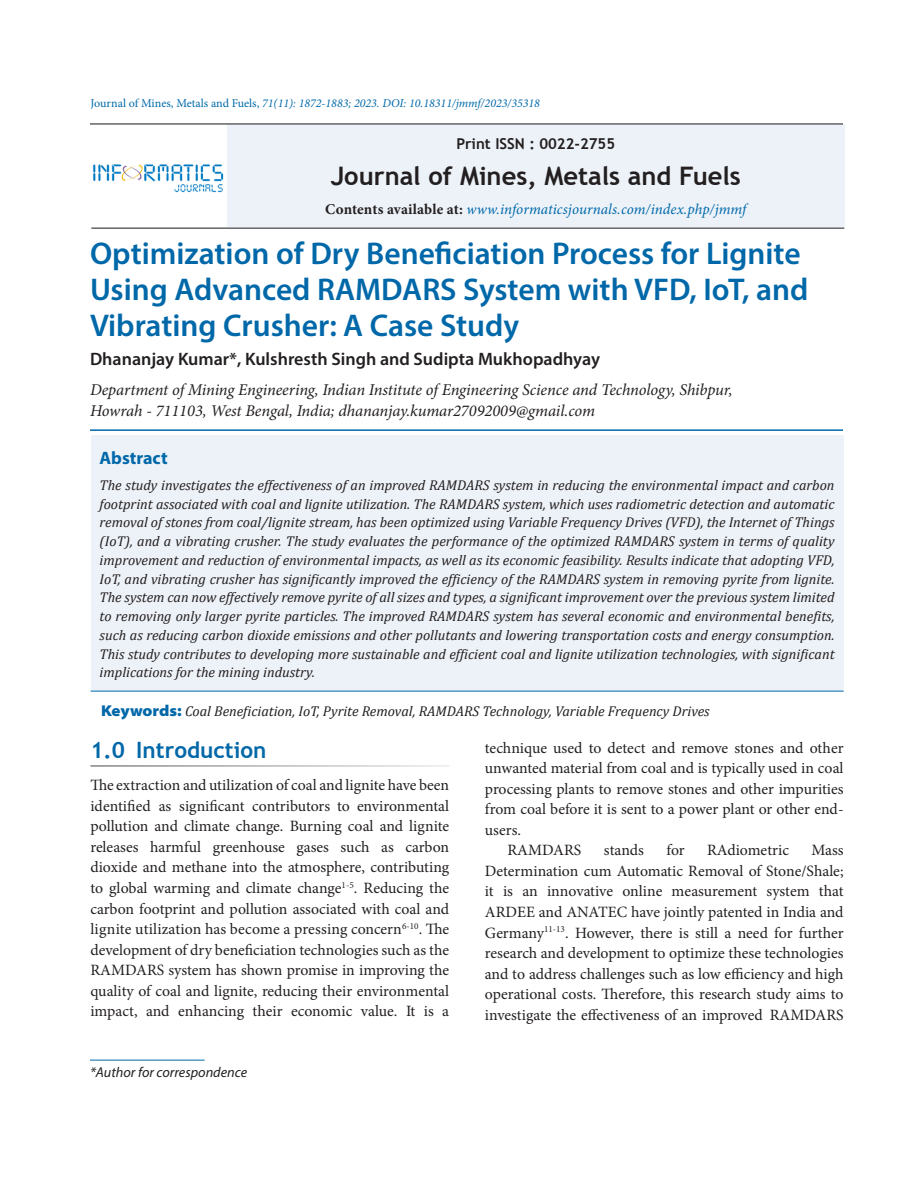
<style>
.page{position:relative;width:918px;height:1188px;background:#fff}
.page>*{position:absolute;margin:0;border:0;box-sizing:border-box;transform-origin:0 0}
.AT{font:600 31.5px/36px "Myriad Pro";color:#0068a9}
.Abs_Text1{font:700 25.5px "Trebuchet MS";color:#231f20}
.t1{font:700 22.5px "Trebuchet MS";color:#0068a9}
.Author{font:600 18px "Myriad Pro";color:#231f20}
.Abs_Head{font:700 18px "Myriad Pro";color:#0068a9}
.Affiliation{font:italic 16.5px/21px "Minion Pro";letter-spacing:-.01em;color:#231f20}
.Text{font:15.75px/20.5px "Minion Pro";letter-spacing:-.005em;color:#231f20;text-align:justify}
.Text_Ind{font:15.75px/20.5px "Minion Pro";letter-spacing:-.005em;color:#231f20;text-align:justify}
.Abs_Text1-2{font:italic 15px "Minion Pro";color:#0069aa}
.Abs_Text1-3{font:700 15px "Trebuchet MS";color:#231f20}
.Abs_Text1-4{font:italic 14.25px/18.8px "Cambria";color:#231f20;text-align:justify}
.Keyword{font:italic 14.25px "Cambria";color:#231f20}
.Footnote1{font:italic 14.25px "Myriad Pro";color:#231f20}
.t2{font:italic 12px "Minion Pro";color:#006aaa}
.s1{font-style:normal}
.s2{font-weight:700;font-style:normal;color:#231f20}
.s3{font-family:"Myriad Pro";font-weight:900;font-style:normal;font-stretch:semi-expanded;font-size:15.75px;color:#0068a9}
</style>
<div class="page">
<div style="left:91px;top:435px;width:753px;height:256px;background:#edf2f8"></div>
<hr style="left:91px;top:691px;width:753px;height:1px;background:#0068a9">
<hr style="left:90px;top:1060px;width:115px;height:1px;background:#0068a9">
<hr style="left:90px;top:429px;width:753px;height:2px;background:#0068a9">
<div style="left:227px;top:124px;width:617px;height:103px;background:#edf2f8"></div>
<img style="left:93px;top:164px;width:131px;height:29px">
<hr style="left:90px;top:123px;width:753px;height:2px;background:#636366">
<hr style="left:91px;top:227px;width:753px;height:2px;background:#636366">
<p class="t2" style="left:91px;top:95px;width:451px"><span class="s1">Journal of Mines, Metals and Fuels,</span> 71(11): 1872-1883; 2023. DOI: 10.18311/jmmf/2023/35318</p>
<p class="Abs_Text1-3" style="left:456px;top:134px;width:160px">Print ISSN : 0022-2755</p>
<p class="Abs_Text1" style="left:331px;top:160px;width:412px">Journal of Mines, Metals and Fuels</p>
<p class="Abs_Text1-2" style="left:325px;top:199px;width:423px"><span class="s2">Contents available at:</span> www.informaticsjournals.com/index.php/jmmf</p>
<p class="AT" style="left:90px;top:235px;width:720px">Optimization of Dry Beneficiation Process for Lignite<br>Using Advanced RAMDARS System with VFD, IoT, and<br>Vibrating Crusher: A Case Study</p>
<p class="Author" style="left:90px;top:347px;width:512px">Dhananjay Kumar*, Kulshresth Singh and Sudipta Mukhopadhyay</p>
<p class="Affiliation" style="left:90px;top:379px;width:644px">Department of Mining Engineering, Indian Institute of Engineering Science and Technology, Shibpur,<br>Howrah - 711103, West Bengal, India; dhananjay.kumar27092009@gmail.com</p>
<p class="Abs_Head" style="left:100px;top:446px;width:70px">Abstract</p>
<p class="Abs_Text1-4" style="left:100px;top:475px;width:737px">The study investigates the effectiveness of an improved RAMDARS system in reducing the environmental impact and carbon footprint associated with coal and lignite utilization. The RAMDARS system, which uses radiometric detection and automatic removal of stones from coal/lignite stream, has been optimized using Variable Frequency Drives (VFD), the Internet of Things (IoT), and a vibrating crusher. The study evaluates the performance of the optimized RAMDARS system in terms of quality improvement and reduction of environmental impacts, as well as its economic feasibility. Results indicate that adopting VFD, IoT, and vibrating crusher has significantly improved the efficiency of the RAMDARS system in removing pyrite from lignite.<br>The system can now effectively remove pyrite of all sizes and types, a significant improvement over the previous system limited to removing only larger pyrite particles. The improved RAMDARS system has several economic and environmental benefits, such as reducing carbon dioxide emissions and other pollutants and lowering transportation costs and energy consumption.<br>This study contributes to developing more sustainable and efficient coal and lignite utilization technologies, with significant implications for the mining industry.</p>
<p class="Keyword" style="left:101px;top:701px;width:610px"><span class="s3">Keywords:</span> Coal Beneficiation, IoT, Pyrite Removal, RAMDARS Technology, Variable Frequency Drives</p>
<h1 class="t1" style="left:90px;top:736px;width:178px">1.0 Introduction</h1>
<p class="Text" style="left:90px;top:775px;width:360px">The extraction and utilization of coal and lignite have been identified as significant contributors to environmental pollution and climate change. Burning coal and lignite releases harmful greenhouse gases such as carbon dioxide and methane into the atmosphere, contributing to global warming and climate change<sup>1-5</sup>. Reducing the carbon footprint and pollution associated with coal and lignite utilization has become a pressing concern<sup>6-10</sup>. The development of dry beneficiation technologies such as the RAMDARS system has shown promise in improving the quality of coal and lignite, reducing their environmental impact, and enhancing their economic value. It is a</p>
<p class="Footnote1" style="left:90px;top:1063px;width:159px">*Author for correspondence</p>
<p class="Text" style="left:485px;top:737px;width:360px">technique used to detect and remove stones and other unwanted material from coal and is typically used in coal processing plants to remove stones and other impurities from coal before it is sent to a power plant or other end&shy;users.</p>
<p class="Text_Ind" style="left:507px;top:840px;width:75px">RAMDARS</p>
<p class="Text_Ind" style="left:604px;top:840px;width:41px">stands</p>
<p class="Text_Ind" style="left:667px;top:840px;width:20px">for</p>
<p class="Text_Ind" style="left:707px;top:840px;width:83px">RAdiometric</p>
<p class="Text_Ind" style="left:485px;top:840px;width:360px;text-indent:327px">Mass Determination cum Automatic Removal of Stone/Shale; it is an innovative online measurement system that ARDEE and ANATEC have jointly patented in India and Germany<sup>11-13</sup>. However, there is still a need for further research and development to optimize these technologies and to address challenges such as low efficiency and high operational costs. Therefore, this research study aims to investigate the effectiveness of an improved RAMDARS</p>
</div>
